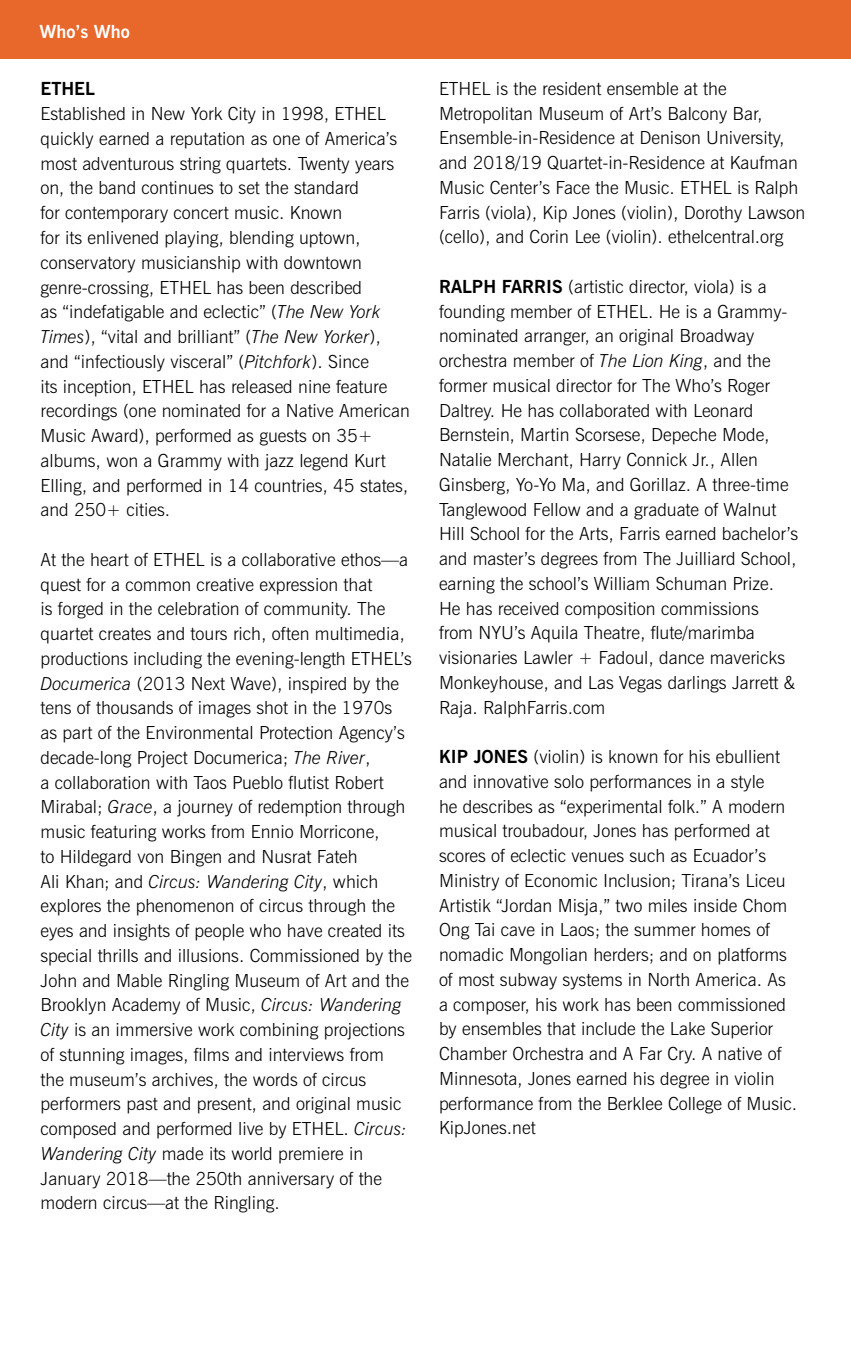
<style>
.page{position:relative;width:851px;height:1357px;background:#fff}
.page>*{position:absolute;margin:0;border:0;box-sizing:border-box;transform-origin:0 0}
.t1{font:300 18px/24.8px "News Gothic BT";color:#000}
.t2{font:700 18px "News Gothic BT";color:#fff}
.t3{font:700 18px "News Gothic BT";color:#000}
.s1{font-style:italic}
.s2{font-weight:700}
</style>
<div class="page">
<div style="left:0;top:0;width:850px;height:59px;background:#e8672a"></div>
<p class="t2" style="left:40px;top:21px;width:92px">Who’s Who</p>
<p class="t3" style="left:40px;top:78px;width:56px">ETHEL</p>
<p class="t1" style="left:40px;top:101px;width:371px">Established in New York City in 1998, ETHEL quickly earned a reputation as one of America’s most adventurous string quartets. Twenty years on, the band continues to set the standard<br>for contemporary concert music. Known<br>for its enlivened playing, blending uptown, conservatory musicianship with downtown genre-crossing, ETHEL has been described<br>as “indefatigable and eclectic” (<span class="s1">The New York Times</span>), “vital and brilliant” (<span class="s1">The New Yorker</span>), and “infectiously visceral” (<span class="s1">Pitchfork</span>). Since<br>its inception, ETHEL has released nine feature recordings (one nominated for a Native American Music Award), performed as guests on 35+ albums, won a Grammy with jazz legend Kurt Elling, and performed in 14 countries, 45 states, and 250+ cities.</p>
<p class="t1" style="left:40px;top:547px;width:373px">At the heart of ETHEL is a collaborative ethos—a quest for a common creative expression that<br>is forged in the celebration of community. The quartet creates and tours rich, often multimedia, productions including the evening-length ETHEL’s <span class="s1">Documerica</span> (2013 Next Wave), inspired by the tens of thousands of images shot in the 1970s as part of the Environmental Protection Agency’s decade-long Project Documerica; <span class="s1">The River</span>,<br>a collaboration with Taos Pueblo flutist Robert Mirabal; <span class="s1">Grace</span>, a journey of redemption through music featuring works from Ennio Morricone,<br>to Hildegard von Bingen and Nusrat Fateh<br>Ali Khan; and <span class="s1">Circus: Wandering City</span>, which explores the phenomenon of circus through the eyes and insights of people who have created its special thrills and illusions. Commissioned by the John and Mable Ringling Museum of Art and the Brooklyn Academy of Music, <span class="s1">Circus: Wandering City</span> is an immersive work combining projections of stunning images, films and interviews from<br>the museum’s archives, the words of circus performers past and present, and original music composed and performed live by ETHEL. <span class="s1">Circus:<br>Wandering City</span> made its world premiere in January 2018—the 250th anniversary of the modern circus—at the Ringling.</p>
<p class="t1" style="left:439px;top:76px;width:368px">ETHEL is the resident ensemble at the Metropolitan Museum of Art’s Balcony Bar, Ensemble-in-Residence at Denison University, and 2018/19 Quartet-in-Residence at Kaufman Music Center’s Face the Music. ETHEL is Ralph Farris (viola), Kip Jones (violin), Dorothy Lawson (cello), and Corin Lee (violin). ethelcentral.org</p>
<p class="t1" style="left:439px;top:274px;width:360px"><span class="s2">RALPH FARRIS</span> (artistic director, viola) is a founding member of ETHEL. He is a Grammy&shy;nominated arranger, an original Broadway orchestra member of <span class="s1">The Lion King</span>, and the former musical director for The Who’s Roger Daltrey. He has collaborated with Leonard Bernstein, Martin Scorsese, Depeche Mode, Natalie Merchant, Harry Connick Jr., Allen Ginsberg, Yo-Yo Ma, and Gorillaz. A three-time Tanglewood Fellow and a graduate of Walnut Hill School for the Arts, Farris earned bachelor’s and master’s degrees from The Juilliard School, earning the school’s William Schuman Prize.<br>He has received composition commissions<br>from NYU’s Aquila Theatre, flute/marimba visionaries Lawler + Fadoul, dance mavericks Monkeyhouse, and Las Vegas darlings Jarrett &amp; Raja. RalphFarris.com</p>
<p class="t1" style="left:439px;top:744px;width:359px"><span class="s2">KIP JONES</span> (violin) is known for his ebullient and innovative solo performances in a style<br>he describes as “experimental folk.” A modern musical troubadour, Jones has performed at scores of eclectic venues such as Ecuador’s Ministry of Economic Inclusion; Tirana’s Liceu Artistik “Jordan Misja,” two miles inside Chom Ong Tai cave in Laos; the summer homes of nomadic Mongolian herders; and on platforms of most subway systems in North America. As a composer, his work has been commissioned by ensembles that include the Lake Superior Chamber Orchestra and A Far Cry. A native of Minnesota, Jones earned his degree in violin performance from the Berklee College of Music.<br>KipJones.net</p>
</div>
